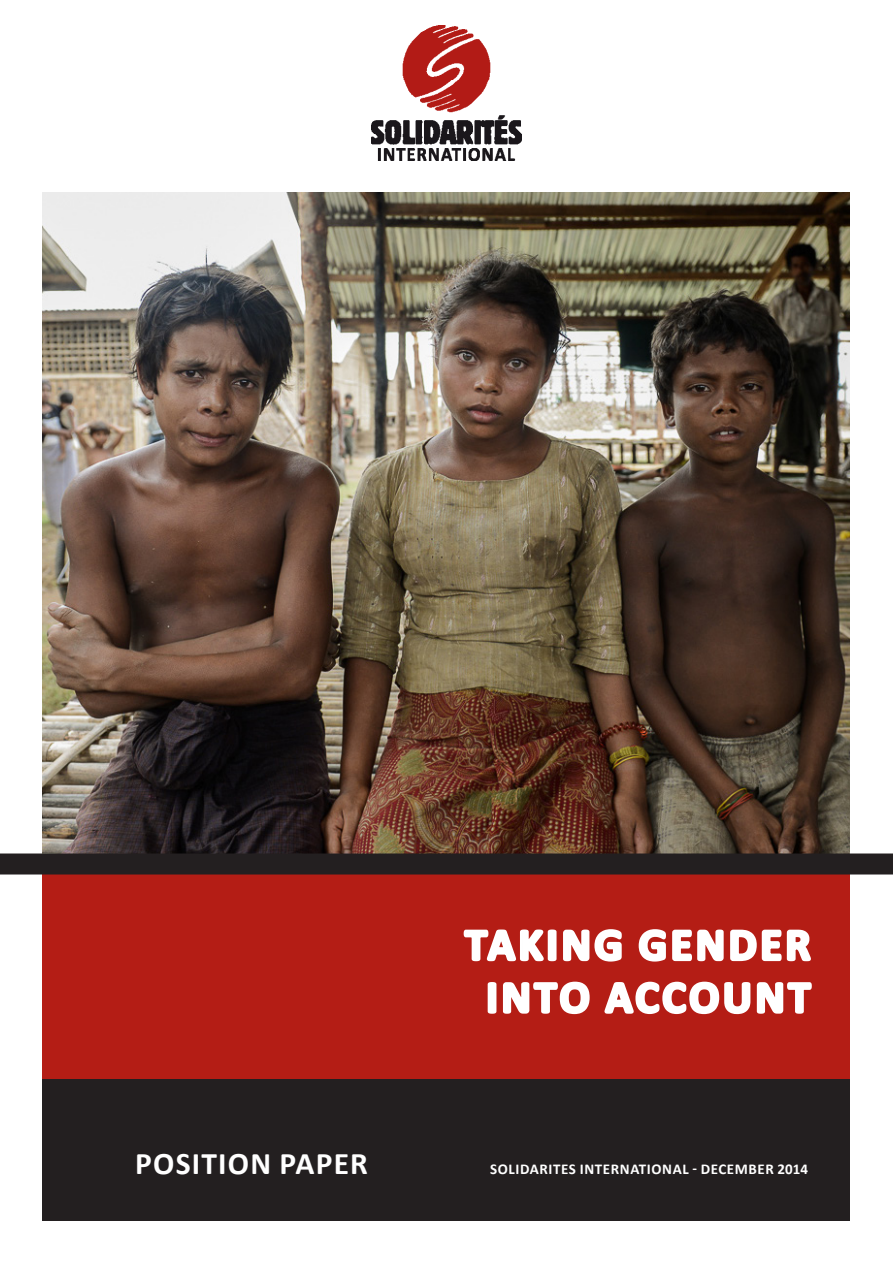
<style>
.page{position:relative;width:893px;height:1263px;background:#fff}
.page>*{position:absolute;margin:0;border:0;box-sizing:border-box;transform-origin:0 0}
.t1{font:700 45px/52.5px "Calibri";letter-spacing:.07em;color:#fff;text-align:center}
.t2{font:700 31.5px "Calibri";letter-spacing:.04em;color:#fff}
.t3{font:700 15px "Calibri";letter-spacing:.04em;color:#fff}
</style>
<div class="page">
<div style="left:43px;top:1078px;width:807px;height:142px;background:#231f20"></div>
<img style="left:43px;top:192px;width:807px;height:661px">
<div style="left:43px;top:864px;width:807px;height:214px;background:#b41d15"></div>
<img style="left:371px;top:26px;width:151px;height:134px">
<div style="left:0;top:853px;width:893px;height:21px;background:#231f20"></div>
<svg style="left:463px;top:929px;width:349px;height:86px"></svg>
<p class="t1" style="left:465px;top:918px;width:347px">TAKING GENDER<br>INTO ACCOUNT</p>
<p class="t2" style="left:135px;top:1143px;width:234px">POSITION PAPER</p>
<p class="t3" style="left:490px;top:1159px;width:319px">SOLIDARITES INTERNATIONAL - DECEMBER 2014</p>
</div>
